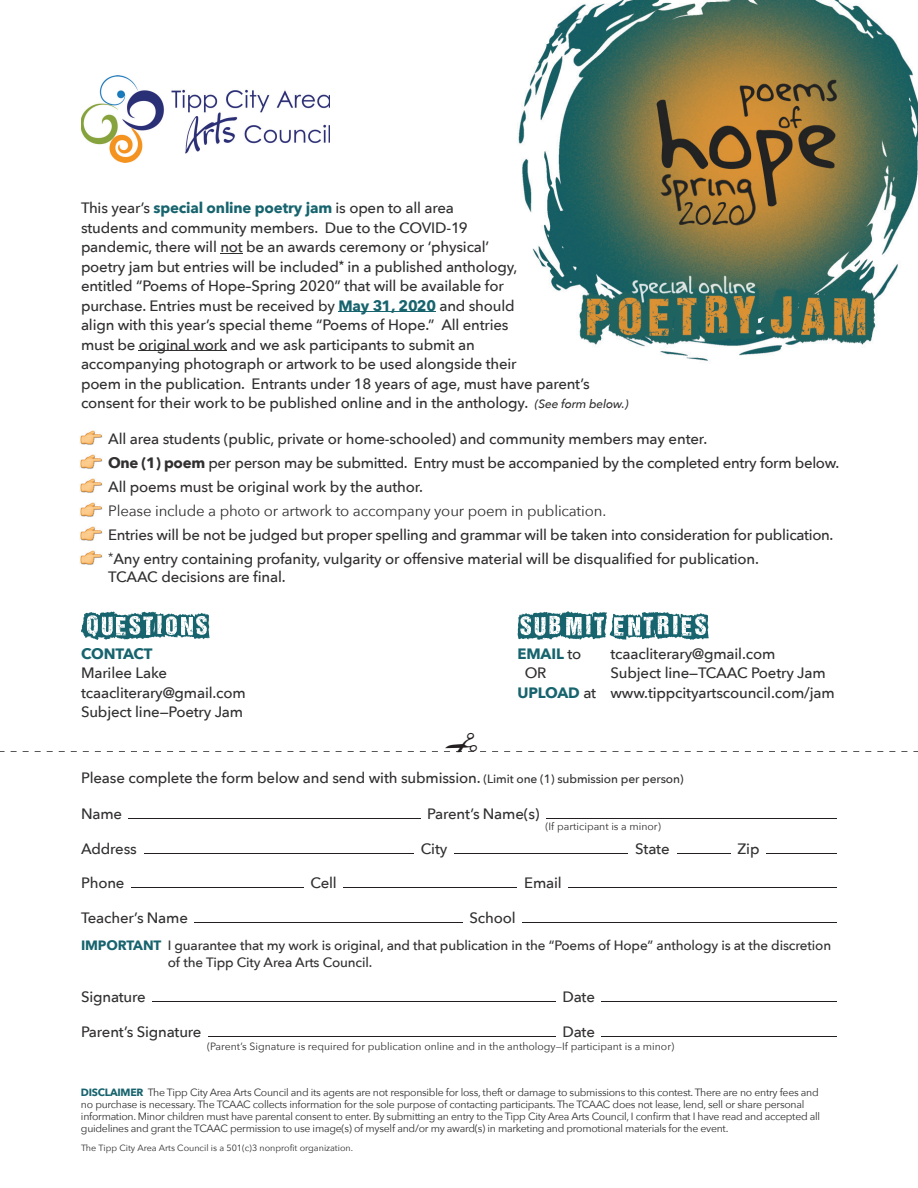
<style>
.page{position:relative;width:918px;height:1188px;background:#fff}
.page>*{position:absolute;margin:0;border:0;box-sizing:border-box;transform-origin:0 0}
.t1{font:500 15px/19.5px "Avenir Next";letter-spacing:-.01em;color:#312f30}
.t2{font:15px "Avenir Next";letter-spacing:-.01em;color:#312f30}
.t3{font:700 15px "Avenir Next";letter-spacing:-.01em;color:#17646e}
.t4{font:500 13.5px/18px "Avenir Next";letter-spacing:-.01em;color:#312f30}
.t5{font:10.5px/12px "Avenir Next";letter-spacing:-.025em;color:#312f30}
.t6{font:10.5px "Avenir Next";color:#312f30}
.t7{font:9px "Avenir Next";color:#312f30}
.s1{font-weight:700;color:#17646e}
.s2{font-style:italic;font-size:12px}
.s3{font-weight:700}
.s4{font-weight:500;color:#312f30}
.s5{font-size:12px}
</style>
<div class="page">
<img style="left:81px;top:75px;width:249px;height:87px">
<hr style="left:128px;top:818px;width:293px;height:1px;background:#231f20">
<hr style="left:546px;top:818px;width:291px;height:1px;background:#231f20">
<hr style="left:144px;top:853px;width:270px;height:1px;background:#231f20">
<hr style="left:454px;top:853px;width:174px;height:1px;background:#231f20">
<hr style="left:677px;top:853px;width:54px;height:1px;background:#231f20">
<hr style="left:766px;top:853px;width:71px;height:1px;background:#231f20">
<hr style="left:131px;top:887px;width:173px;height:1px;background:#231f20">
<hr style="left:343px;top:887px;width:174px;height:1px;background:#231f20">
<hr style="left:568px;top:887px;width:269px;height:1px;background:#231f20">
<hr style="left:194px;top:922px;width:269px;height:1px;background:#231f20">
<hr style="left:522px;top:922px;width:315px;height:1px;background:#231f20">
<hr style="left:152px;top:1001px;width:404px;height:1px;background:#231f20">
<hr style="left:602px;top:1001px;width:235px;height:1px;background:#231f20">
<hr style="left:208px;top:1036px;width:348px;height:1px;background:#231f20">
<hr style="left:602px;top:1036px;width:235px;height:1px;background:#231f20">
<img style="left:518px;top:0;width:400px;height:361px">
<svg style="left:220px;top:253px;width:23px;height:1px"></svg>
<hr style="left:339px;top:311px;width:97px;height:1px;background:#17646e">
<hr style="left:139px;top:350px;width:88px;height:1px;background:#312f30">
<img style="left:80px;top:430px;width:22px;height:15px">
<img style="left:80px;top:454px;width:22px;height:15px">
<img style="left:80px;top:478px;width:22px;height:15px">
<img style="left:80px;top:502px;width:22px;height:15px">
<img style="left:80px;top:526px;width:22px;height:15px">
<img style="left:80px;top:550px;width:22px;height:15px">
<svg style="left:81px;top:611px;width:129px;height:29px"></svg>
<svg style="left:518px;top:611px;width:191px;height:29px"></svg>
<svg style="left:444px;top:751px;width:42px;height:1px"></svg>
<p class="t1" style="left:81px;top:198px;width:549px">This year’s <span class="s1">special online poetry jam</span> is open to all area<br>students and community members. Due to the COVID-19<br>pandemic, there will not be an awards ceremony or ‘physical’<br>poetry jam but entries will be included<sup>*</sup> in a published anthology,<br>entitled “Poems of Hope–Spring 2020” that will be available for<br>purchase. Entries must be received by <span class="s1">May 31, 2020</span> and should<br>align with this year’s special theme “Poems of Hope.” All entries<br>must be original work and we ask participants to submit an<br>accompanying photograph or artwork to be used alongside their<br>poem in the publication. Entrants under 18 years of age, must have parent’s consent for their work to be published online and in the anthology. <span class="s2">(See form below.)</span></p>
<p class="t1" style="left:108px;top:426px;width:733px;line-height:24px">All area students (public, private or home-schooled) and community members may enter.<br><span class="s3">One (1) poem</span> per person may be submitted. Entry must be accompanied by the completed entry form below.<br>All poems must be original work by the author.</p>
<p class="t2" style="left:108px;top:498px;width:500px">Please include a photo or artwork to accompany your poem in publication.</p>
<p class="t1" style="left:108px;top:522px;width:727px;line-height:24px">Entries will be not be judged but proper spelling and grammar will be taken into consideration for publication. <sup>*</sup>Any entry containing profanity, vulgarity or offensive material will be disqualified for publication.</p>
<p class="t1" style="left:108px;top:567px;width:179px">TCAAC decisions are final.</p>
<p class="t3" style="left:81px;top:640px;width:73px">CONTACT</p>
<p class="t1" style="left:81px;top:663px;width:166px">Marilee Lake tcaacliterary@gmail.com<br>Subject line—Poetry Jam</p>
<p class="t3" style="left:518px;top:641px;width:65px">EMAIL <span class="s4">to</span></p>
<p class="t1" style="left:611px;top:643px;width:166px">tcaacliterary@gmail.com</p>
<p class="t1" style="left:525px;top:663px;width:23px">OR</p>
<p class="t1" style="left:518px;top:663px;width:319px;text-indent:93px">Subject line—TCAAC Poetry Jam<br><span class="s1">UPLOAD</span> at www.tippcityartscouncil.com/jam</p>
<p class="t1" style="left:81px;top:768px;width:604px">Please complete the form below and send with submission. <span class="s5">(Limit one (1) submission per person)</span></p>
<p class="t1" style="left:81px;top:804px;width:43px">Name</p>
<p class="t1" style="left:427px;top:804px;width:114px">Parent’s Name(s)</p>
<p class="t1" style="left:81px;top:838px;width:57px">Address</p>
<p class="t1" style="left:421px;top:838px;width:28px">City</p>
<p class="t1" style="left:635px;top:838px;width:36px">State</p>
<p class="t1" style="left:738px;top:838px;width:23px">Zip</p>
<p class="t1" style="left:81px;top:873px;width:45px">Phone</p>
<p class="t1" style="left:310px;top:873px;width:28px">Cell</p>
<p class="t1" style="left:524px;top:873px;width:39px">Email</p>
<p class="t1" style="left:81px;top:907px;width:109px">Teacher’s Name</p>
<p class="t1" style="left:469px;top:907px;width:48px">School</p>
<p class="t4" style="left:168px;top:935px;width:665px;text-indent:-87px"><span class="s1">IMPORTANT</span> I guarantee that my work is original, and that publication in the “Poems of Hope” anthology is at the discretion of the Tipp City Area Arts Council.</p>
<p class="t1" style="left:81px;top:987px;width:66px">Signature</p>
<p class="t1" style="left:562px;top:987px;width:34px">Date</p>
<p class="t1" style="left:81px;top:1021px;width:122px">Parent’s Signature</p>
<p class="t1" style="left:563px;top:1021px;width:34px">Date</p>
<p class="t6" style="left:545px;top:818px;width:117px">(If participant is a minor)</p>
<p class="t6" style="left:207px;top:1037px;width:469px">(Parent’s Signature is required for publication online and in the anthology—If participant is a minor)</p>
<p class="t5" style="left:81px;top:1085px;width:741px"><span class="s1">DISCLAIMER</span> The Tipp City Area Arts Council and its agents are not responsible for loss, theft or damage to submissions to this contest. There are no entry fees and no purchase is necessary. The TCAAC collects information for the sole purpose of contacting participants. The TCAAC does not lease, lend, sell or share personal information. Minor children must have parental consent to enter. By submitting an entry to the Tipp City Area Arts Council, I confirm that I have read and accepted all guidelines and grant the TCAAC permission to use image(s) of myself and/or my award(s) in marketing and promotional materials for the event.</p>
<p class="t7" style="left:81px;top:1140px;width:274px">The Tipp City Area Arts Council is a 501(c)3 nonprofit organization.</p>
</div>
